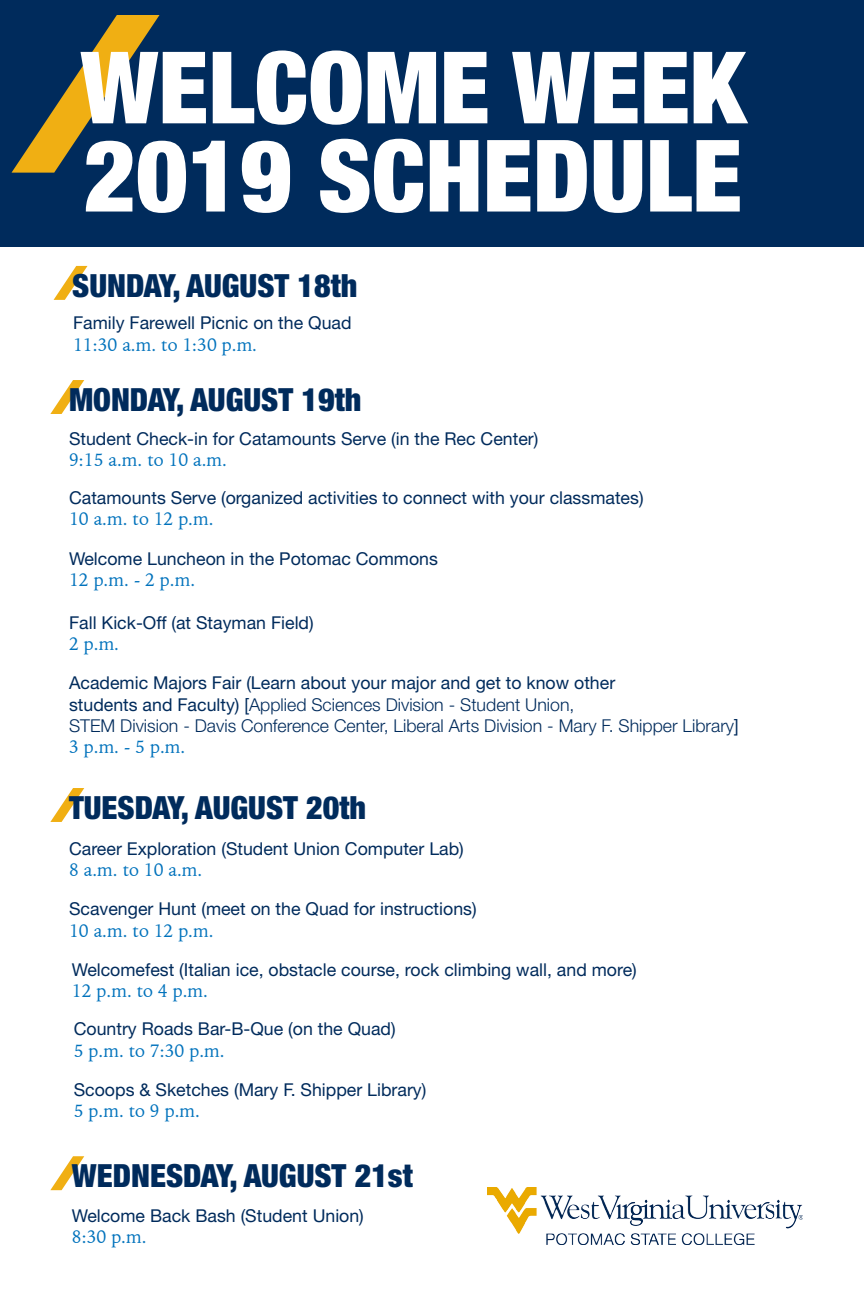
<style>
.page{position:relative;width:864px;height:1296px;background:#fff}
.page>*{position:absolute;margin:0;border:0;box-sizing:border-box;transform-origin:0 0}
.t1{font:900 condensed 100px "Helvetica Neue LT Pro";color:#fff}
.t2{font:900 condensed 31.95px "Helvetica Neue LT Pro";color:#002b5c}
.t3{font:17.75px "Helvetica Neue LT Pro";color:#002b5c}
.t4{font:17.75px "Iowan Old Style BT Pro";color:#0072bc}
.t5{font:300 17.75px "Helvetica Neue LT Pro";color:#002b5c}
.s1{font-weight:400}
</style>
<div class="page">
<div style="left:0;top:0;width:864px;height:247px;background:#002b5c"></div>
<svg style="left:12px;top:15px;width:148px;height:158px"></svg>
<svg style="left:54px;top:266px;width:34px;height:34px"></svg>
<svg style="left:50px;top:788px;width:34px;height:34px"></svg>
<svg style="left:50px;top:380px;width:34px;height:34px"></svg>
<svg style="left:50px;top:1156px;width:34px;height:34px"></svg>
<img style="left:488px;top:1187px;width:314px;height:58px">
<p class="t1" style="left:81px;top:28px;width:667px">WELCOME WEEK</p>
<p class="t1" style="left:84px;top:116px;width:660px">2019 SCHEDULE</p>
<p class="t2" style="left:72px;top:267px;width:287px">SUNDAY, AUGUST 18th</p>
<p class="t3" style="left:73px;top:312px;width:280px">Family Farewell Picnic on the Quad</p>
<p class="t4" style="left:73px;top:333px;width:186px">11:30 a.m. to 1:30 p.m.</p>
<p class="t2" style="left:69px;top:381px;width:294px">MONDAY, AUGUST 19th</p>
<p class="t3" style="left:69px;top:428px;width:471px">Student Check-in for Catamounts Serve (in the Rec Center)</p>
<p class="t4" style="left:69px;top:448px;width:160px">9:15 a.m. to 10 a.m.</p>
<p class="t3" style="left:69px;top:486px;width:576px">Catamounts Serve (organized activities to connect with your classmates)</p>
<p class="t4" style="left:69px;top:507px;width:146px">10 a.m. to 12 p.m.</p>
<p class="t3" style="left:69px;top:548px;width:370px">Welcome Luncheon in the Potomac Commons</p>
<p class="t4" style="left:69px;top:568px;width:128px">12 p.m. - 2 p.m.</p>
<p class="t3" style="left:69px;top:612px;width:246px">Fall Kick-Off (at Stayman Field)</p>
<p class="t4" style="left:69px;top:632px;width:52px">2 p.m.</p>
<p class="t3" style="left:69px;top:672px;width:548px">Academic Majors Fair (Learn about your major and get to know other</p>
<p class="t5" style="left:69px;top:694px;width:507px"><span class="s1">students and Faculty) [</span>Applied Sciences Division - Student Union,</p>
<p class="t5" style="left:69px;top:715px;width:671px">STEM Division - Davis Conference Center, Liberal Arts Division - Mary F. Shipper Library<span class="s1">]</span></p>
<p class="t4" style="left:69px;top:735px;width:118px">3 p.m. - 5 p.m.</p>
<p class="t2" style="left:69px;top:789px;width:299px">TUESDAY, AUGUST 20th</p>
<p class="t3" style="left:69px;top:838px;width:396px">Career Exploration (Student Union Computer Lab)</p>
<p class="t4" style="left:69px;top:858px;width:135px">8 a.m. to 10 a.m.</p>
<p class="t3" style="left:69px;top:898px;width:409px">Scavenger Hunt (meet on the Quad for instructions)</p>
<p class="t4" style="left:69px;top:919px;width:146px">10 a.m. to 12 p.m.</p>
<p class="t3" style="left:72px;top:958px;width:566px">Welcomefest (Italian ice, obstacle course, rock climbing wall, and more)</p>
<p class="t4" style="left:72px;top:979px;width:138px">12 p.m. to 4 p.m.</p>
<p class="t3" style="left:74px;top:1018px;width:323px">Country Roads Bar-B-Que (on the Quad)</p>
<p class="t4" style="left:74px;top:1039px;width:153px">5 p.m. to 7:30 p.m.</p>
<p class="t3" style="left:74px;top:1078px;width:354px">Scoops &amp; Sketches (Mary F. Shipper Library)</p>
<p class="t4" style="left:74px;top:1099px;width:128px">5 p.m. to 9 p.m.</p>
<p class="t2" style="left:72px;top:1157px;width:342px">WEDNESDAY, AUGUST 21st</p>
<p class="t3" style="left:72px;top:1205px;width:293px">Welcome Back Bash (Student Union)</p>
<p class="t4" style="left:72px;top:1225px;width:76px">8:30 p.m.</p>
</div>
